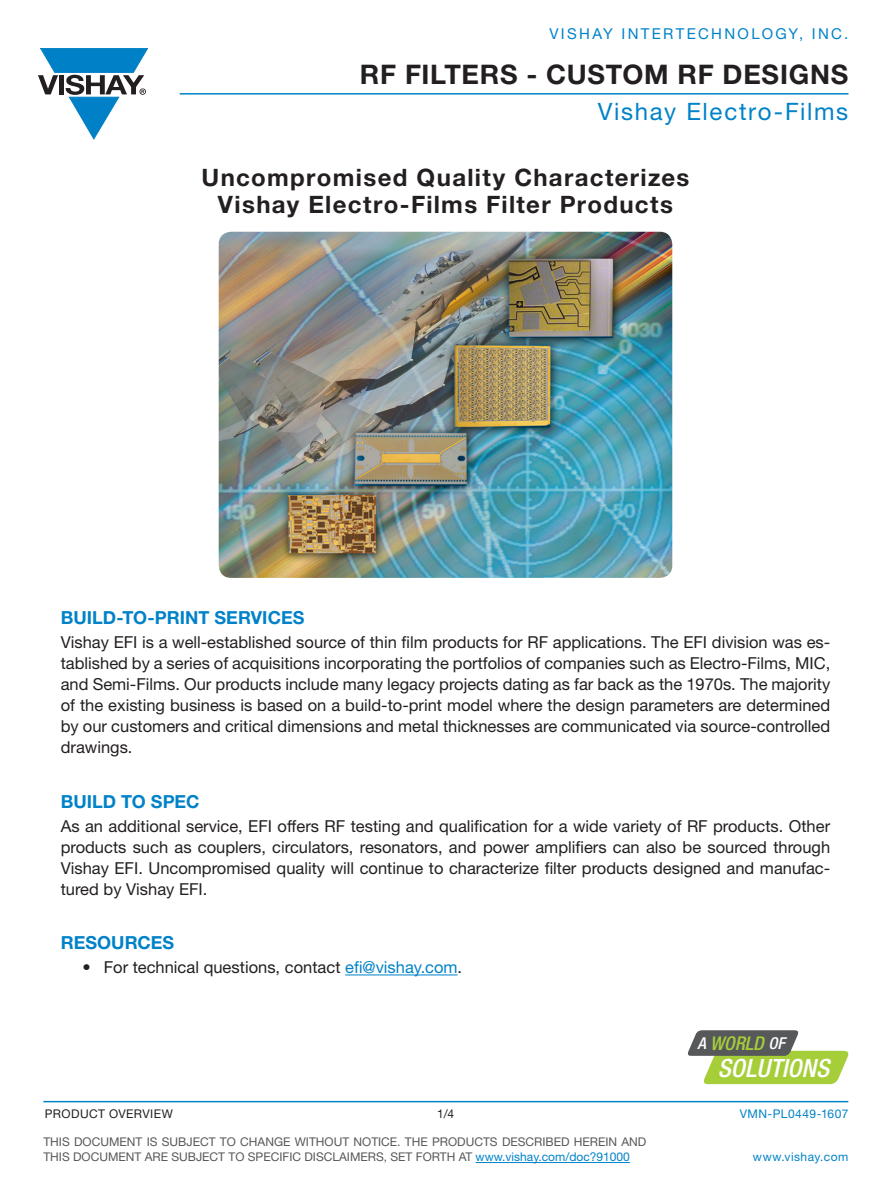
<style>
.page{position:relative;width:891px;height:1188px;background:#fff}
.page>*{position:absolute;margin:0;border:0;box-sizing:border-box;transform-origin:0 0}
.t1{font:700 27px "Helvetica Neue LT Std";letter-spacing:.025em;color:#231f20}
.t2{font:italic 500 condensed 25.2px "Helvetica Neue LT Std";letter-spacing:.005em;color:#fff}
.PL_SubTitle{font:700 24px/27px "Helvetica Neue LT Std";letter-spacing:.055em;color:#231f20;text-align:center}
.t3{font:24px "Helvetica Neue LT Std";letter-spacing:.07em;color:#0082c8}
.t4{font:italic 500 condensed 18.9px "Helvetica Neue LT Std";color:#a6ce39}
.PL_F_SectionName{font:700 18px "Helvetica Neue LT Std";color:#0082c8}
.PL_F_BodyText{font:16.5px/21px "Helvetica Neue LT Std";color:#231f20;text-align:justify}
.t5{font:15px "Helvetica Neue LT Std";letter-spacing:.155em;color:#0082c8}
.PL_Disclaimer{font:12px/15px "Helvetica Neue LT Std";color:#57585a}
.t6{font:12px "Helvetica Neue LT Std";letter-spacing:.04em;color:#0082c8}
.PL_PageNumber{font:12px "Helvetica Neue LT Std";letter-spacing:.035em;color:#231f20}
.s1{color:#0082c8}
.s2{font-size:16.35px;color:#fff}
</style>
<div class="page">
<hr style="left:345px;top:975px;width:113px;height:1px;background:#0082c8">
<hr style="left:180px;top:93px;width:669px;height:2px;background:#0082c8">
<svg style="left:38px;top:48px;width:110px;height:91px"></svg>
<hr style="left:43px;top:1101px;width:805px;height:1px;background:#0082c8">
<svg style="left:688px;top:1030px;width:160px;height:54px"></svg>
<hr style="left:476px;top:1162px;width:154px;height:1px;background:#0082c8">
<img style="left:219px;top:232px;width:453px;height:346px">
<p class="t5" style="left:549px;top:25px;width:300px">VISHAY INTERTECHNOLOGY, INC.</p>
<h1 class="t1" style="left:360px;top:57px;width:490px">RF FILTERS - CUSTOM RF DESIGNS</h1>
<h3 class="t3" style="left:598px;top:97px;width:252px">Vishay Electro-Films</h3>
<p class="PL_SubTitle" style="left:202px;top:163px;width:489px">Uncompromised Quality Characterizes<br>Vishay Electro-Films Filter Products</p>
<p class="PL_F_SectionName" style="left:61px;top:607px;width:245px">BUILD-TO-PRINT SERVICES</p>
<p class="PL_F_BodyText" style="left:61px;top:632px;width:771px">Vishay EFI is a well-established source of thin film products for RF applications. The EFI division was es&shy;tablished by a series of acquisitions incorporating the portfolios of companies such as Electro-Films, MIC, and Semi-Films. Our products include many legacy projects dating as far back as the 1970s. The majority of the existing business is based on a build-to-print model where the design parameters are determined by our customers and critical dimensions and metal thicknesses are communicated via source-controlled drawings.</p>
<p class="PL_F_SectionName" style="left:61px;top:790px;width:140px">BUILD TO SPEC</p>
<p class="PL_F_BodyText" style="left:61px;top:815px;width:771px">As an additional service, EFI offers RF testing and qualification for a wide variety of RF products. Other products such as couplers, circulators, resonators, and power amplifiers can also be sourced through Vishay EFI. Uncompromised quality will continue to characterize filter products designed and manufac&shy;tured by Vishay EFI.</p>
<p class="PL_F_SectionName" style="left:61px;top:932px;width:115px">RESOURCES</p>
<p class="PL_F_BodyText" style="left:82px;top:957px;width:381px">• For technical questions, contact <span class="s1">efi@vishay.com</span>.</p>
<p class="PL_PageNumber" style="left:45px;top:1107px;width:130px">PRODUCT OVERVIEW</p>
<p class="t4" style="left:697px;top:1032px;width:89px"><span class="s2">A</span> WORLD <span class="s2">OF</span></p>
<h2 class="t2" style="left:718px;top:1053px;width:113px">SOLUTIONS</h2>
<p class="PL_PageNumber" style="left:437px;top:1107px;width:19px">1/4</p>
<p class="t6" style="left:740px;top:1107px;width:110px">VMN-PL0449-1607</p>
<p class="PL_Disclaimer" style="left:43px;top:1134px;width:604px">THIS DOCUMENT IS SUBJECT TO CHANGE WITHOUT NOTICE. THE PRODUCTS DESCRIBED HEREIN AND<br>THIS DOCUMENT ARE SUBJECT TO SPECIFIC DISCLAIMERS, SET FORTH AT <span class="s1">www.vishay.com/doc?91000</span></p>
<p class="t6" style="left:753px;top:1150px;width:97px">www.vishay.com</p>
</div>
